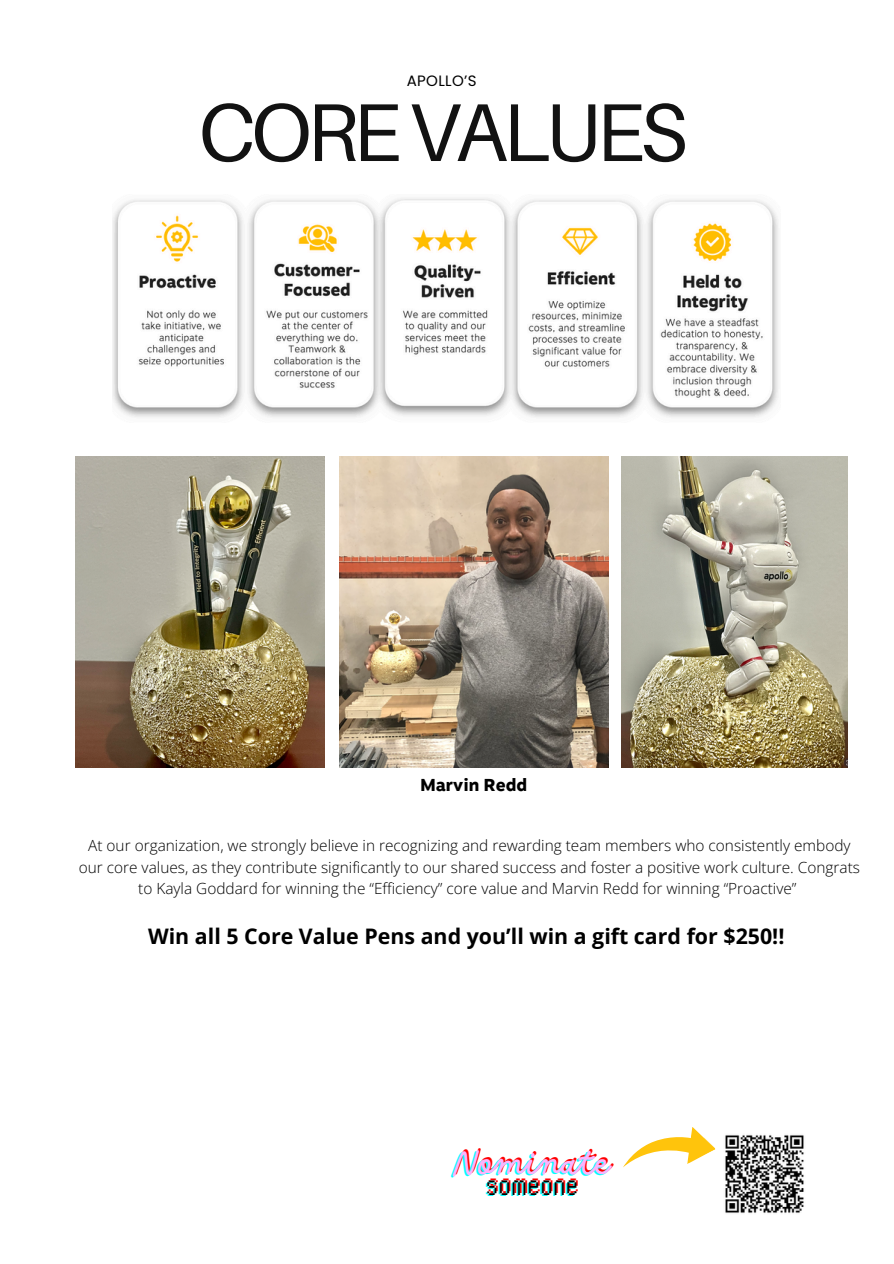
<style>
.page{position:relative;width:894px;height:1264px;background:#fff}
.page>*{position:absolute;margin:0;border:0;box-sizing:border-box;transform-origin:0 0}
.t1{font:82.05px "Aileron";letter-spacing:-.06em;color:#121212}
.t2{font:36.3px "DO Script Slanted";color:#f00}
.t3{font:30.15px "Joint";letter-spacing:.06em;color:#f00}
.t4{font:700 21.3px "Open Sans";color:#000}
.t5{font:800 17.25px "Motiva Sans";color:#000}
.t6{font:300 15.45px/21.3px "Open Sans";color:#000;text-align:center}
.t7{font:15px "Poppins";letter-spacing:.025em;color:#000}
</style>
<div class="page">
<img style="left:725px;top:1135px;width:79px;height:78px">
<svg style="left:623px;top:1127px;width:93px;height:41px"></svg>
<img style="left:339px;top:456px;width:269px;height:311px">
<img style="left:76px;top:456px;width:249px;height:311px">
<img style="left:621px;top:456px;width:226px;height:311px">
<img style="left:113px;top:198px;width:666px;height:220px">
<h1 class="t7" style="left:406px;top:70px;width:71px">APOLLO’S</h1>
<h6 class="t1" style="left:198px;top:81px;width:490px">CORE VALUES</h6>
<p class="t5" style="left:420px;top:774px;width:108px">Marvin Redd</p>
<p class="t6" style="left:79px;top:834px;width:782px">At our organization, we strongly believe in recognizing and rewarding team members who consistently embody our core values, as they contribute significantly to our shared success and foster a positive work culture. Congrats to Kayla Goddard for winning the “Efficiency” core value and Marvin Redd for winning “Proactive”</p>
<p class="t4" style="left:148px;top:921px;width:637px">Win all 5 Core Value Pens and you’ll win a gift card for $250!!</p>
<h2 class="t2" style="left:457px;top:1140px;width:157px">Nominate</h2>
<h3 class="t3" style="left:489px;top:1172px;width:92px">someone</h3>
</div>
